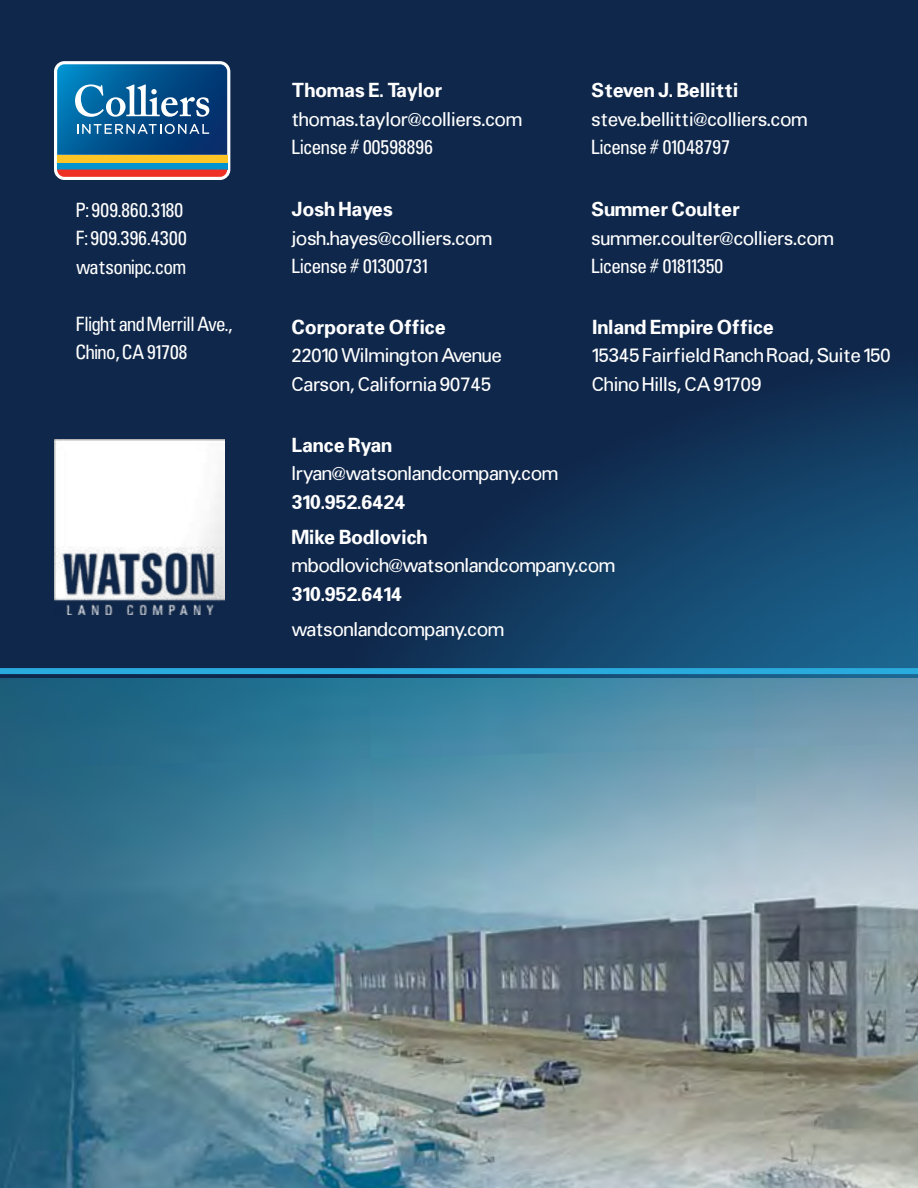
<style>
.page{position:relative;width:918px;height:1188px;background:#fff}
.page>*{position:absolute;margin:0;border:0;box-sizing:border-box;transform-origin:0 0}
.t1{font:18px/28.5px "Uniform";letter-spacing:-.02em;color:#fff}
.t2{font:18px/28.5px "Uniform Cond";letter-spacing:-.02em;color:#fff}
.t3{font:700 18px/35.2px "Uniform";letter-spacing:-.02em;color:#fff}
</style>
<div class="page">
<img style="left:0;top:677px;width:918px;height:511px">
<div style="left:0;top:0;width:918px;height:677px;background:#0f274a"></div>
<svg style="left:292px;top:385px;width:626px;height:292px"></svg>
<img style="left:54px;top:439px;width:171px;height:176px">
<svg style="left:54px;top:61px;width:176px;height:119px;background:#497696"></svg>
<div style="left:0;top:668px;width:918px;height:6px;background:#2aabdd"></div>
<p class="t2" style="left:76px;top:195px;width:113px">P: 909.860.3180<br>F: 909.396.4300 watsonipc.com</p>
<p class="t2" style="left:76px;top:309px;width:158px">Flight and Merrill Ave.,<br>Chino, CA 91708</p>
<p class="t3" style="left:292px;top:74px;width:152px">Thomas E. Taylor</p>
<p class="t1" style="left:292px;top:105px;width:232px">thomas.taylor@colliers.com</p>
<p class="t2" style="left:292px;top:133px;width:143px">License # 00598896</p>
<p class="t3" style="left:292px;top:193px;width:103px">Josh Hayes</p>
<p class="t1" style="left:292px;top:224px;width:202px">josh.hayes@colliers.com</p>
<p class="t2" style="left:292px;top:252px;width:138px">License # 01300731</p>
<p class="t3" style="left:292px;top:311px;width:156px">Corporate Office</p>
<p class="t1" style="left:292px;top:341px;width:212px">22010 Wilmington Avenue<br>Carson, California 90745</p>
<p class="t3" style="left:591px;top:74px;width:149px">Steven J. Bellitti</p>
<p class="t1" style="left:591px;top:105px;width:218px">steve.bellitti@colliers.com</p>
<p class="t2" style="left:591px;top:133px;width:140px">License # 01048797</p>
<p class="t3" style="left:591px;top:193px;width:150px">Summer Coulter</p>
<p class="t1" style="left:591px;top:224px;width:244px">summer.coulter@colliers.com</p>
<p class="t2" style="left:591px;top:252px;width:134px">License # 01811350</p>
<p class="t3" style="left:592px;top:311px;width:184px">Inland Empire Office</p>
<p class="t1" style="left:592px;top:341px;width:300px">15345 Fairfield Ranch Road, Suite 150<br>Chino Hills, CA 91709</p>
<p class="t3" style="left:292px;top:429px;width:102px">Lance Ryan</p>
<p class="t1" style="left:292px;top:459px;width:268px">lryan@watsonlandcompany.com</p>
<p class="t3" style="left:292px;top:486px;width:138px">310.952.6424<br>Mike Bodlovich</p>
<p class="t1" style="left:292px;top:551px;width:325px">mbodlovich@watsonlandcompany.com</p>
<p class="t3" style="left:292px;top:578px;width:112px">310.952.6414</p>
<p class="t1" style="left:292px;top:615px;width:214px">watsonlandcompany.com</p>
</div>
